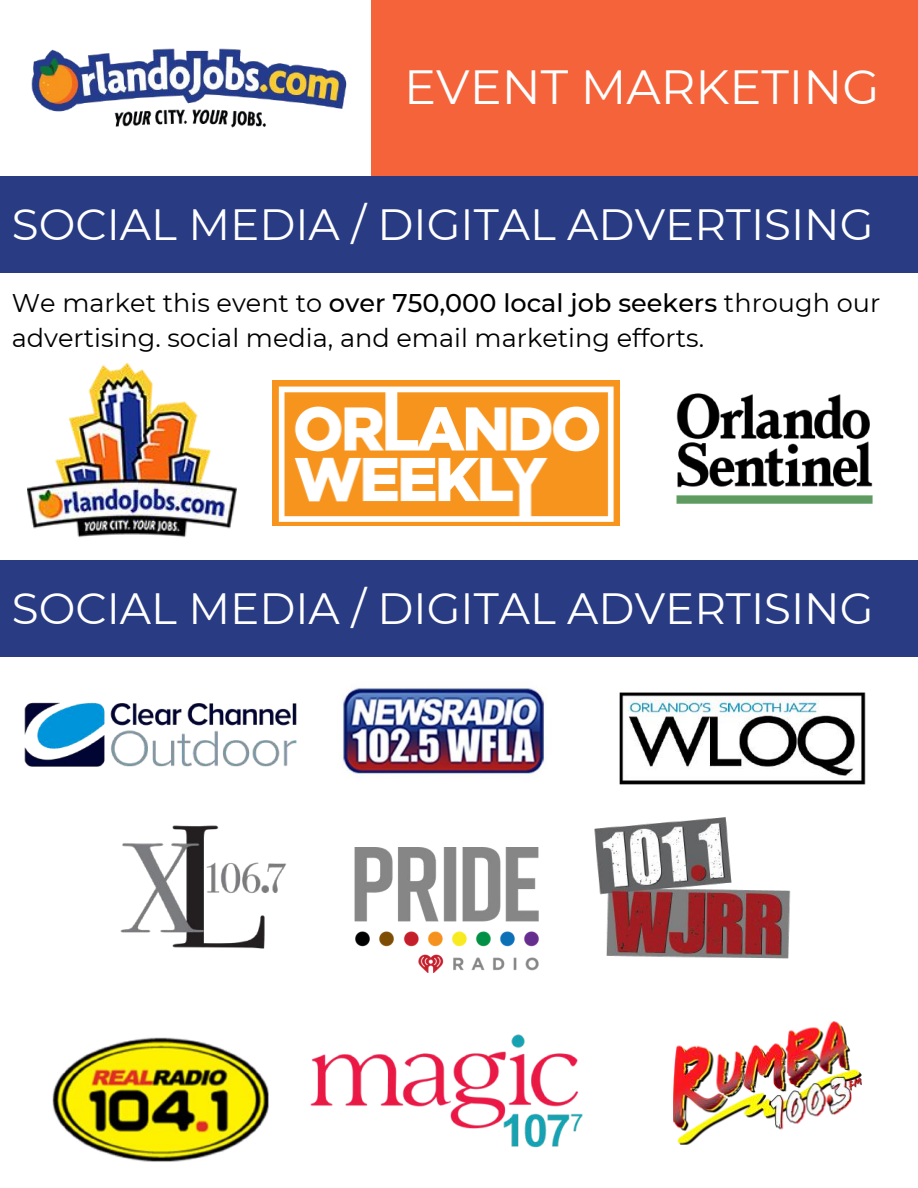
<style>
.page{position:relative;width:918px;height:1188px;background:#fff}
.page>*{position:absolute;margin:0;border:0;box-sizing:border-box;transform-origin:0 0}
.t1{font:47.85px "Montserrat";color:#fff}
.t2{font:43.65px "Montserrat";color:#fff}
.t3{font:25.65px/35.1px "Montserrat";color:#000}
.s1{font-weight:500}
</style>
<div class="page">
<img style="left:31px;top:48px;width:316px;height:80px">
<div style="left:371px;top:0;width:547px;height:177px;background:#f5633b"></div>
<div style="left:0;top:176px;width:918px;height:97px;background:#283b83"></div>
<img style="left:27px;top:364px;width:209px;height:174px">
<img style="left:273px;top:380px;width:347px;height:145px">
<img style="left:676px;top:393px;width:197px;height:111px">
<div style="left:0;top:560px;width:918px;height:97px;background:#283b83"></div>
<img style="left:24px;top:702px;width:273px;height:65px">
<img style="left:673px;top:1021px;width:189px;height:124px">
<img style="left:120px;top:825px;width:167px;height:124px">
<img style="left:52px;top:1037px;width:217px;height:125px">
<img style="left:594px;top:817px;width:197px;height:142px">
<img style="left:310px;top:1034px;width:273px;height:114px">
<img style="left:354px;top:848px;width:185px;height:125px">
<img style="left:619px;top:692px;width:247px;height:93px">
<img style="left:342px;top:686px;width:202px;height:89px">
<h1 class="t1" style="left:404px;top:58px;width:477px">EVENT MARKETING</h1>
<h2 class="t2" style="left:12px;top:198px;width:863px">SOCIAL MEDIA / DIGITAL ADVERTISING</h2>
<p class="t3" style="left:12px;top:285px;width:870px">We market this event to <span class="s1">over 750,000 local job seekers</span> through our advertising. social media, and email marketing efforts.</p>
<h2 class="t2" style="left:12px;top:582px;width:863px">SOCIAL MEDIA / DIGITAL ADVERTISING</h2>
</div>
